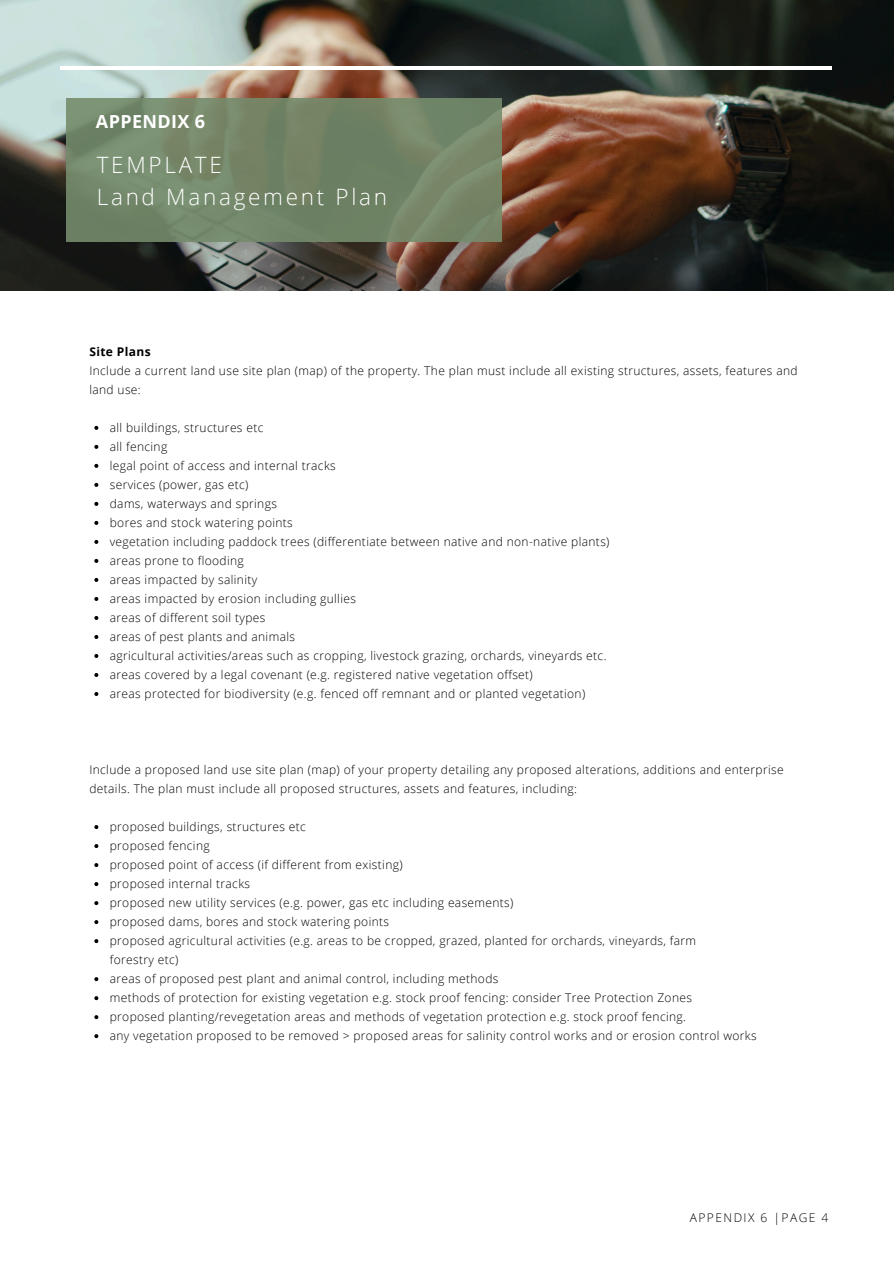
<style>
.page{position:relative;width:894px;height:1264px;background:#fff}
.page>*{position:absolute;margin:0;border:0;box-sizing:border-box;transform-origin:0 0}
.t1{font:300 22.5px/31.5px "Open Sans";letter-spacing:.12em;color:#fff}
.t2{font:700 18px "Open Sans";letter-spacing:.02em;color:#fff}
.t3{font:300 12px/19px "Open Sans";letter-spacing:.03em;color:#000}
.t4{font:300 12px "Open Sans";letter-spacing:.12em;color:#000}
.t5{font:700 12px "Open Sans";letter-spacing:.03em;color:#000}
</style>
<div class="page">
<svg style="left:94px;top:426px;width:4px;height:4px"></svg>
<svg style="left:94px;top:445px;width:4px;height:4px"></svg>
<svg style="left:94px;top:464px;width:4px;height:4px"></svg>
<svg style="left:94px;top:483px;width:4px;height:4px"></svg>
<svg style="left:94px;top:502px;width:4px;height:4px"></svg>
<svg style="left:94px;top:521px;width:4px;height:4px"></svg>
<svg style="left:94px;top:540px;width:4px;height:4px"></svg>
<svg style="left:94px;top:559px;width:4px;height:4px"></svg>
<svg style="left:94px;top:578px;width:4px;height:4px"></svg>
<svg style="left:94px;top:597px;width:4px;height:4px"></svg>
<svg style="left:94px;top:616px;width:4px;height:4px"></svg>
<svg style="left:94px;top:635px;width:4px;height:4px"></svg>
<svg style="left:94px;top:654px;width:4px;height:4px"></svg>
<svg style="left:94px;top:673px;width:4px;height:4px"></svg>
<svg style="left:94px;top:692px;width:4px;height:4px"></svg>
<svg style="left:94px;top:825px;width:4px;height:4px"></svg>
<svg style="left:94px;top:844px;width:4px;height:4px"></svg>
<svg style="left:94px;top:863px;width:4px;height:4px"></svg>
<svg style="left:94px;top:882px;width:4px;height:4px"></svg>
<svg style="left:94px;top:901px;width:4px;height:4px"></svg>
<svg style="left:94px;top:920px;width:4px;height:4px"></svg>
<svg style="left:94px;top:939px;width:4px;height:4px"></svg>
<svg style="left:94px;top:977px;width:4px;height:4px"></svg>
<svg style="left:94px;top:996px;width:4px;height:4px"></svg>
<svg style="left:94px;top:1015px;width:4px;height:4px"></svg>
<svg style="left:94px;top:1034px;width:4px;height:4px"></svg>
<img style="left:0;top:0;width:893px;height:290px">
<div style="left:66px;top:98px;width:435px;height:144px;background:linear-gradient(to right,#74896b,#738465)"></div>
<hr style="left:61px;top:66px;width:770px;height:4px;background:#fff">
<p class="t2" style="left:96px;top:108px;width:111px">APPENDIX 6</p>
<p class="t1" style="left:97px;top:149px;width:292px">TEMPLATE<br>Land Management Plan</p>
<p class="t5" style="left:89px;top:343px;width:63px">Site Plans</p>
<p class="t3" style="left:89px;top:360px;width:709px">Include a current land use site plan (map) of the property. The plan must include all existing structures, assets, features and land use:</p>
<h2 class="t3" style="left:110px;top:417px;width:155px">all buildings, structures etc</h2>
<h1 class="t3" style="left:110px;top:436px;width:59px">all fencing</h1>
<p class="t3" style="left:110px;top:455px;width:227px">legal point of access and internal tracks</p>
<p class="t3" style="left:110px;top:474px;width:140px">services (power, gas etc)</p>
<p class="t3" style="left:110px;top:493px;width:169px">dams, waterways and springs</p>
<p class="t3" style="left:110px;top:512px;width:184px">bores and stock watering points</p>
<p class="t3" style="left:110px;top:531px;width:501px">vegetation including paddock trees (differentiate between native and non-native plants)</p>
<p class="t3" style="left:110px;top:550px;width:135px">areas prone to flooding</p>
<p class="t3" style="left:110px;top:569px;width:149px">areas impacted by salinity</p>
<p class="t3" style="left:110px;top:588px;width:248px">areas impacted by erosion including gullies</p>
<p class="t3" style="left:110px;top:607px;width:157px">areas of different soil types</p>
<p class="t3" style="left:110px;top:626px;width:187px">areas of pest plants and animals</p>
<p class="t3" style="left:110px;top:645px;width:498px">agricultural activities/areas such as cropping, livestock grazing, orchards, vineyards etc.</p>
<p class="t3" style="left:110px;top:664px;width:424px">areas covered by a legal covenant (e.g. registered native vegetation offset)</p>
<p class="t3" style="left:110px;top:683px;width:477px">areas protected for biodiversity (e.g. fenced off remnant and or planted vegetation)</p>
<p class="t3" style="left:89px;top:759px;width:695px">Include a proposed land use site plan (map) of your property detailing any proposed alterations, additions and enterprise details. The plan must include all proposed structures, assets and features, including:</p>
<p class="t3" style="left:110px;top:816px;width:197px">proposed buildings, structures etc</p>
<p class="t3" style="left:110px;top:835px;width:101px">proposed fencing</p>
<p class="t3" style="left:110px;top:854px;width:294px">proposed point of access (if different from existing)</p>
<p class="t3" style="left:110px;top:873px;width:142px">proposed internal tracks</p>
<p class="t3" style="left:110px;top:892px;width:405px">proposed new utility services (e.g. power, gas etc including easements)</p>
<p class="t3" style="left:110px;top:911px;width:281px">proposed dams, bores and stock watering points</p>
<p class="t3" style="left:110px;top:930px;width:587px">proposed agricultural activities (e.g. areas to be cropped, grazed, planted for orchards, vineyards, farm forestry etc)</p>
<p class="t3" style="left:110px;top:968px;width:390px">areas of proposed pest plant and animal control, including methods</p>
<p class="t3" style="left:110px;top:987px;width:583px">methods of protection for existing vegetation e.g. stock proof fencing: consider Tree Protection Zones</p>
<p class="t3" style="left:110px;top:1006px;width:577px">proposed planting/revegetation areas and methods of vegetation protection e.g. stock proof fencing.</p>
<p class="t3" style="left:110px;top:1025px;width:648px">any vegetation proposed to be removed &gt; proposed areas for salinity control works and or erosion control works</p>
<p class="t4" style="left:689px;top:1209px;width:140px">APPENDIX 6 |PAGE 4</p>
</div>
